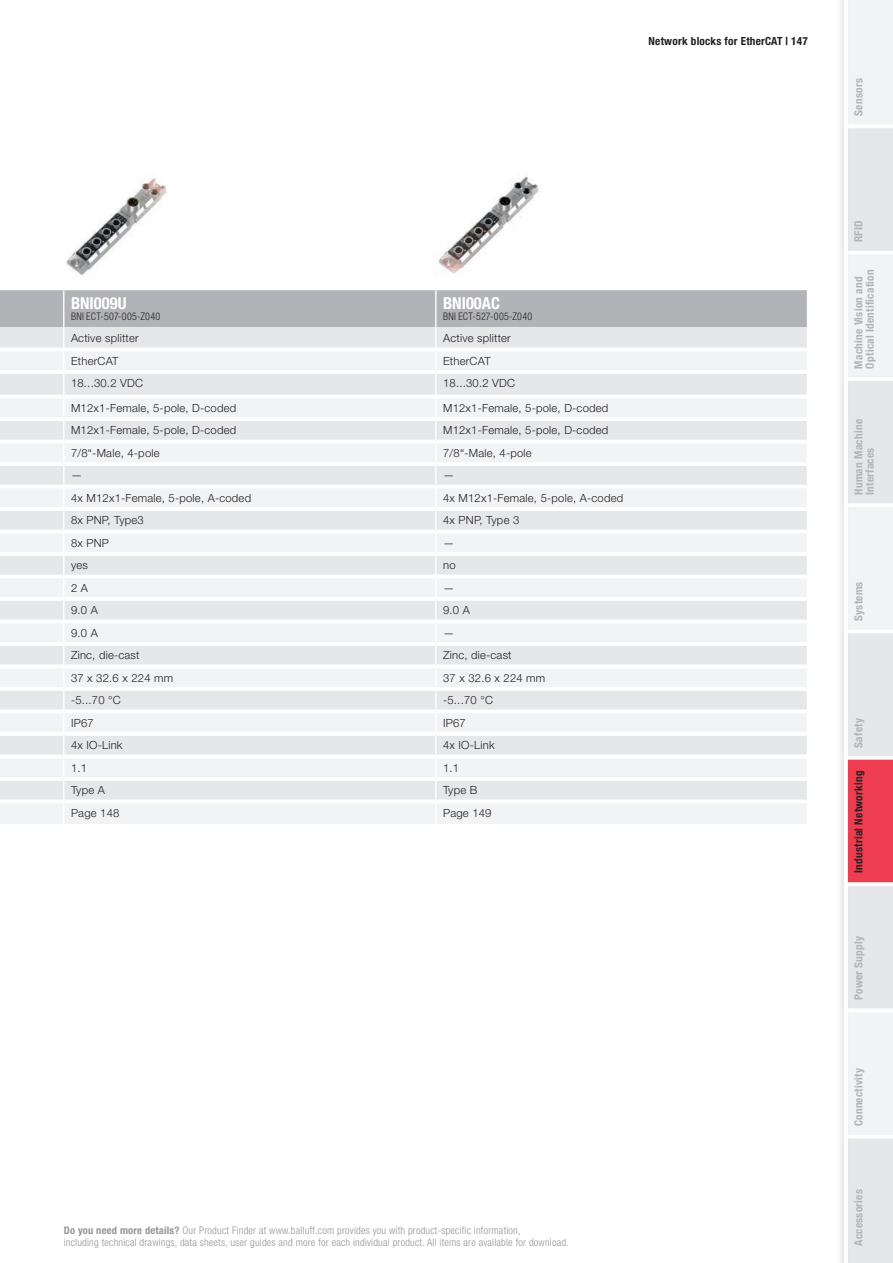
<style>
.page{position:relative;width:893px;height:1263px;background:#fff}
.page>*{position:absolute;margin:0;border:0;box-sizing:border-box;transform-origin:0 0}
.t1{font:700 condensed 16.5px "Helvetica Neue LT Pro";color:#fff}
.t2{font:300 11.25px "Helvetica Neue LT Pro";letter-spacing:.02em;color:#231f20}
.t3{font:700 condensed 11.25px/11.2px "Helvetica Neue LT Pro";letter-spacing:.025em;color:#b2b3b7}
.t4{font:700 condensed 11.25px "Helvetica Neue LT Pro";letter-spacing:.02em;color:#231f20}
.t5{font:300 condensed 10.5px/12px "Helvetica Neue LT Pro";letter-spacing:.02em;color:#939598}
.t6{font:300 condensed 10.5px "Helvetica Neue LT Pro";letter-spacing:.035em;color:#231f20;scale:.95 1}
.s1{font-weight:700}
</style>
<div class="page">
<div style="left:846px;top:1010px;width:47px;height:127px;background:#f2f3f4"></div>
<div style="left:846px;top:1137px;width:47px;height:126px;background:#e6e7e9"></div>
<hr style="left:844px;top:1135px;width:49px;height:3px;background:#fff">
<div style="left:846px;top:0;width:47px;height:126px;background:#f2f3f4"></div>
<div style="left:846px;top:505px;width:47px;height:126px;background:#f2f3f4"></div>
<div style="left:846px;top:253px;width:47px;height:126px;background:#f2f3f4"></div>
<div style="left:846px;top:758px;width:47px;height:126px;background:#ee3d50"></div>
<div style="left:846px;top:126px;width:47px;height:127px;background:#e6e7e9"></div>
<div style="left:846px;top:631px;width:47px;height:127px;background:#e6e7e9"></div>
<div style="left:846px;top:379px;width:47px;height:126px;background:#e6e7e9"></div>
<div style="left:846px;top:884px;width:47px;height:126px;background:#e6e7e9"></div>
<hr style="left:846px;top:124px;width:47px;height:4px;background:#fff">
<hr style="left:846px;top:251px;width:47px;height:3px;background:#fff">
<hr style="left:846px;top:377px;width:47px;height:4px;background:#fff">
<hr style="left:845px;top:503px;width:48px;height:4px;background:#fff">
<hr style="left:846px;top:630px;width:47px;height:3px;background:#fff">
<svg style="left:849px;top:756px;width:44px;height:4px"></svg>
<svg style="left:849px;top:882px;width:44px;height:4px"></svg>
<svg style="left:849px;top:1008px;width:44px;height:4px"></svg>
<div style="left:837px;top:0;width:12px;height:1263px;background:#f1f1f1"></div>
<hr style="left:844px;top:0;width:4px;height:1263px;background:#fff">
<svg style="left:0;top:290px;width:807px;height:534px"></svg>
<img style="left:438px;top:173px;width:101px;height:101px">
<img style="left:66px;top:178px;width:101px;height:98px">
<p class="t4" style="left:649px;top:34px;width:161px">Network blocks for EtherCAT | 147</p>
<h1 class="t1" style="left:71px;top:293px;width:57px">BNI009U</h1>
<p class="t6" style="left:71px;top:310px;width:96px">BNI ECT-507-005-Z040</p>
<h1 class="t1" style="left:443px;top:293px;width:58px">BNI00AC</h1>
<p class="t6" style="left:443px;top:310px;width:95px">BNI ECT-527-005-Z040</p>
<p class="t2" style="left:71px;top:331px;width:69px">Active splitter</p>
<p class="t2" style="left:443px;top:331px;width:69px">Active splitter</p>
<p class="t2" style="left:71px;top:354px;width:49px">EtherCAT</p>
<p class="t2" style="left:443px;top:354px;width:49px">EtherCAT</p>
<p class="t2" style="left:71px;top:376px;width:73px">18...30.2 VDC</p>
<p class="t2" style="left:443px;top:376px;width:73px">18...30.2 VDC</p>
<p class="t2" style="left:71px;top:401px;width:167px">M12x1-Female, 5-pole, D-coded</p>
<p class="t2" style="left:443px;top:401px;width:167px">M12x1-Female, 5-pole, D-coded</p>
<p class="t2" style="left:71px;top:423px;width:167px">M12x1-Female, 5-pole, D-coded</p>
<p class="t2" style="left:443px;top:423px;width:167px">M12x1-Female, 5-pole, D-coded</p>
<p class="t2" style="left:71px;top:446px;width:90px">7/8“-Male, 4-pole</p>
<p class="t2" style="left:443px;top:446px;width:90px">7/8“-Male, 4-pole</p>
<p class="t2" style="left:71px;top:468px;width:13px">—</p>
<p class="t2" style="left:443px;top:468px;width:13px">—</p>
<p class="t2" style="left:71px;top:491px;width:182px">4x M12x1-Female, 5-pole, A-coded</p>
<p class="t2" style="left:443px;top:491px;width:182px">4x M12x1-Female, 5-pole, A-coded</p>
<p class="t2" style="left:71px;top:513px;width:74px">8x PNP, Type3</p>
<p class="t2" style="left:443px;top:513px;width:78px">4x PNP, Type 3</p>
<p class="t2" style="left:71px;top:536px;width:40px">8x PNP</p>
<p class="t2" style="left:443px;top:536px;width:13px">—</p>
<p class="t2" style="left:71px;top:558px;width:18px">yes</p>
<p class="t2" style="left:443px;top:558px;width:14px">no</p>
<p class="t2" style="left:71px;top:581px;width:18px">2 A</p>
<p class="t2" style="left:443px;top:581px;width:13px">—</p>
<p class="t2" style="left:71px;top:603px;width:28px">9.0 A</p>
<p class="t2" style="left:443px;top:603px;width:28px">9.0 A</p>
<p class="t2" style="left:71px;top:626px;width:28px">9.0 A</p>
<p class="t2" style="left:443px;top:626px;width:13px">—</p>
<p class="t2" style="left:71px;top:648px;width:70px">Zinc, die-cast</p>
<p class="t2" style="left:443px;top:648px;width:70px">Zinc, die-cast</p>
<p class="t2" style="left:71px;top:671px;width:104px">37 x 32.6 x 224 mm</p>
<p class="t2" style="left:443px;top:671px;width:104px">37 x 32.6 x 224 mm</p>
<p class="t2" style="left:71px;top:693px;width:51px">-5...70 °C</p>
<p class="t2" style="left:443px;top:693px;width:51px">-5...70 °C</p>
<p class="t2" style="left:71px;top:716px;width:24px">IP67</p>
<p class="t2" style="left:443px;top:716px;width:24px">IP67</p>
<p class="t2" style="left:71px;top:738px;width:53px">4x IO-Link</p>
<p class="t2" style="left:443px;top:738px;width:53px">4x IO-Link</p>
<p class="t2" style="left:71px;top:761px;width:18px">1.1</p>
<p class="t2" style="left:443px;top:761px;width:18px">1.1</p>
<p class="t2" style="left:71px;top:783px;width:35px">Type A</p>
<p class="t2" style="left:443px;top:783px;width:36px">Type B</p>
<p class="t2" style="left:71px;top:806px;width:50px">Page 148</p>
<p class="t2" style="left:443px;top:806px;width:50px">Page 149</p>
<p class="t5" style="left:64px;top:1224px;width:506px"><span class="s1">Do you need more details?</span> Our Product Finder at www.balluff.com provides you with product-specific information,<br>including technical drawings, data sheets, user guides and more for each individual product. All items are available for download.</p>
<p class="t3" style="left:853px;top:116px;width:39px;rotate:-90deg">Sensors</p>
<p class="t3" style="left:853px;top:242px;width:23px;rotate:-90deg">RFID</p>
<p class="t3" style="left:853px;top:368px;width:100px;rotate:-90deg">Machine Vision and<br>Optical Identification</p>
<p class="t3" style="left:853px;top:495px;width:77px;rotate:-90deg">Human Machine<br>Interfaces</p>
<p class="t3" style="left:853px;top:621px;width:41px;rotate:-90deg">Systems</p>
<p class="t3" style="left:853px;top:748px;width:31px;rotate:-90deg">Safety</p>
<p class="t4" style="left:852px;top:873px;width:104px;rotate:-90deg">Industrial Networking</p>
<p class="t3" style="left:853px;top:1000px;width:66px;rotate:-90deg">Power Supply</p>
<p class="t3" style="left:853px;top:1126px;width:60px;rotate:-90deg">Connectivity</p>
<p class="t3" style="left:853px;top:1246px;width:58px;rotate:-90deg">Accessories</p>
</div>
